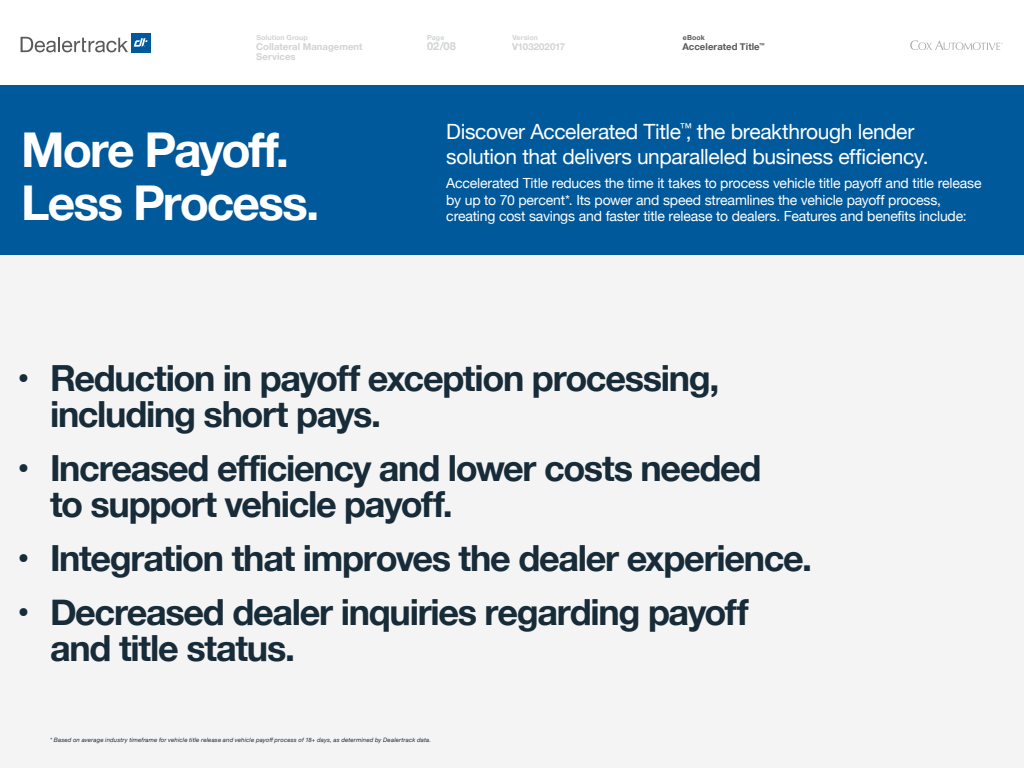
<style>
.page{position:relative;width:1024px;height:768px;background:#fff}
.page>*{position:absolute;margin:0;border:0;box-sizing:border-box;transform-origin:0 0}
.t1{font:700 48px/53.3px "Helvetica Neue";letter-spacing:-.04em;color:#fff}
.t2{font:700 36px/36px "Helvetica Neue";letter-spacing:-.035em;color:#172c38}
.t3{font:21px/25.2px "Helvetica Neue";letter-spacing:-.02em;color:#fff}
.t4{font:14px/16.8px "Helvetica Neue";letter-spacing:-.015em;color:#fff}
.t5{font:700 11px "Helvetica Neue";color:#d1d3d4}
.t6{font:700 9.5px/10px "Helvetica Neue";letter-spacing:.005em;color:#d1d3d4}
.t7{font:700 9.5px "Helvetica Neue";letter-spacing:.005em;color:#58595b}
.t8{font:700 7px "Helvetica Neue";letter-spacing:.015em;color:#d1d3d4}
.t9{font:700 7px "Helvetica Neue";letter-spacing:.01em;color:#58595b}
.t10{font:italic 6px "Helvetica Neue";letter-spacing:.025em;color:#172c38}
</style>
<div class="page">
<svg style="left:21px;top:37px;width:107px;height:15px"></svg>
<div style="left:131px;top:33px;width:19px;height:19px;background:#00599a"></div>
<svg style="left:134px;top:38px;width:14px;height:9px"></svg>
<svg style="left:910px;top:40px;width:93px;height:10px"></svg>
<div style="left:0;top:255px;width:1024px;height:513px;background:#f4f4f4"></div>
<div style="left:0;top:85px;width:1024px;height:170px;background:#00599a"></div>
<p class="t8" style="left:256px;top:32px;width:53px">Solution Group</p>
<p class="t6" style="left:256px;top:42px;width:108px">Collateral Management<br>Services</p>
<p class="t8" style="left:427px;top:32px;width:19px">Page</p>
<p class="t5" style="left:427px;top:38px;width:30px">02/08</p>
<p class="t8" style="left:512px;top:32px;width:27px">Version</p>
<p class="t6" style="left:512px;top:42px;width:55px">V103202017</p>
<p class="t9" style="left:683px;top:32px;width:23px">eBook</p>
<p class="t7" style="left:683px;top:39px;width:84px">Accelerated Title<sup>™</sup></p>
<h1 class="t1" style="left:21px;top:124px;width:300px">More Payoff.<br>Less Process.</h1>
<h3 class="t3" style="left:446px;top:120px;width:484px">Discover Accelerated Title<sup>™</sup>, the breakthrough lender solution that delivers unparalleled business efficiency.</h3>
<p class="t4" style="left:446px;top:175px;width:537px">Accelerated Title reduces the time it takes to process vehicle title payoff and title release by up to 70 percent*. Its power and speed streamlines the vehicle payoff process, creating cost savings and faster title release to dealers. Features and benefits include:</p>
<h2 class="t2" style="left:50px;top:361px;width:671px;text-indent:-33px">• Reduction in payoff exception processing, including short pays.</h2>
<h2 class="t2" style="left:50px;top:451px;width:713px;text-indent:-33px">• Increased efficiency and lower costs needed to support vehicle payoff.</h2>
<h2 class="t2" style="left:17px;top:541px;width:797px">• Integration that improves the dealer experience.</h2>
<h2 class="t2" style="left:50px;top:595px;width:700px;text-indent:-33px">• Decreased dealer inquiries regarding payoff and title status.</h2>
<p class="t10" style="left:50px;top:735px;width:383px">* Based on average industry timeframe for vehicle title release and vehicle payoff process of 18+ days, as determined by Dealertrack data.</p>
</div>
